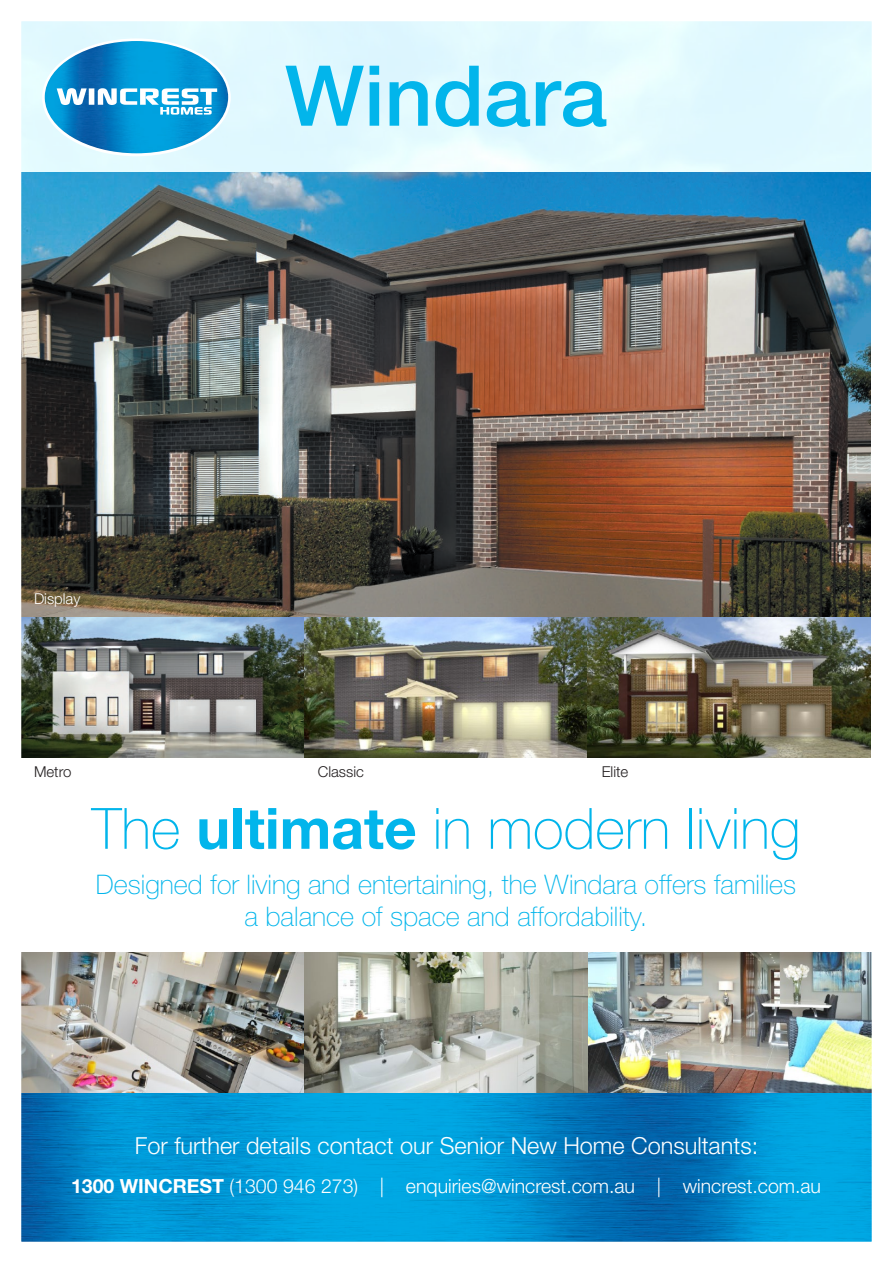
<style>
.page{position:relative;width:893px;height:1263px;background:#fff}
.page>*{position:absolute;margin:0;border:0;box-sizing:border-box;transform-origin:0 0}
.t1{font:500 84px "Helvetica Neue LT Std";color:#02b5eb}
.t2{font:100 57px "Helvetica Neue LT Std";color:#02b5eb}
.t3{font:100 27px/32.4px "Helvetica Neue LT Std";color:#02b5eb;text-align:center}
.t4{font:300 23.55px "Helvetica Neue LT Std";color:#fff}
.t5{font:300 19.5px "Helvetica Neue LT Std";color:#fff}
.t6{font:300 15px "Helvetica Neue LT Std";color:#231f20}
.t7{font:300 15px "Helvetica Neue LT Std";color:#fff}
.s1{font-weight:700}
</style>
<div class="page">
<img style="left:22px;top:172px;width:849px;height:445px">
<div style="left:0;top:0;width:893px;height:172px;background:#e2f9fe"></div>
<svg style="left:45px;top:41px;width:183px;height:113px"></svg>
<img style="left:22px;top:1093px;width:849px;height:148px">
<img style="left:22px;top:617px;width:282px;height:140px">
<img style="left:22px;top:953px;width:282px;height:140px">
<img style="left:304px;top:617px;width:284px;height:140px">
<svg style="left:304px;top:953px;width:285px;height:140px;background:#a8aa9f"></svg>
<img style="left:588px;top:617px;width:283px;height:140px">
<img style="left:589px;top:953px;width:282px;height:140px">
<div style="left:0;top:0;width:893px;height:1263px;border:21px solid #fff"></div>
<p class="t7" style="left:34px;top:589px;width:48px">Display</p>
<h1 class="t1" style="left:285px;top:46px;width:324px">Windara</h1>
<p class="t6" style="left:34px;top:762px;width:39px">Metro</p>
<p class="t6" style="left:318px;top:762px;width:48px">Classic</p>
<p class="t6" style="left:602px;top:762px;width:28px">Elite</p>
<h2 class="t2" style="left:92px;top:796px;width:710px">The <span class="s1">ultimate</span> in modern living</h2>
<p class="t3" style="left:96px;top:868px;width:702px">Designed for living and entertaining, the Windara offers families a balance of space and affordability.</p>
<p class="t4" style="left:135px;top:1131px;width:625px">For further details contact our Senior New Home Consultants:</p>
<p class="t5" style="left:71px;top:1174px;width:752px"><span class="s1">1300 WINCREST</span> (1300 946 273) | enquiries@wincrest.com.au | wincrest.com.au</p>
</div>
